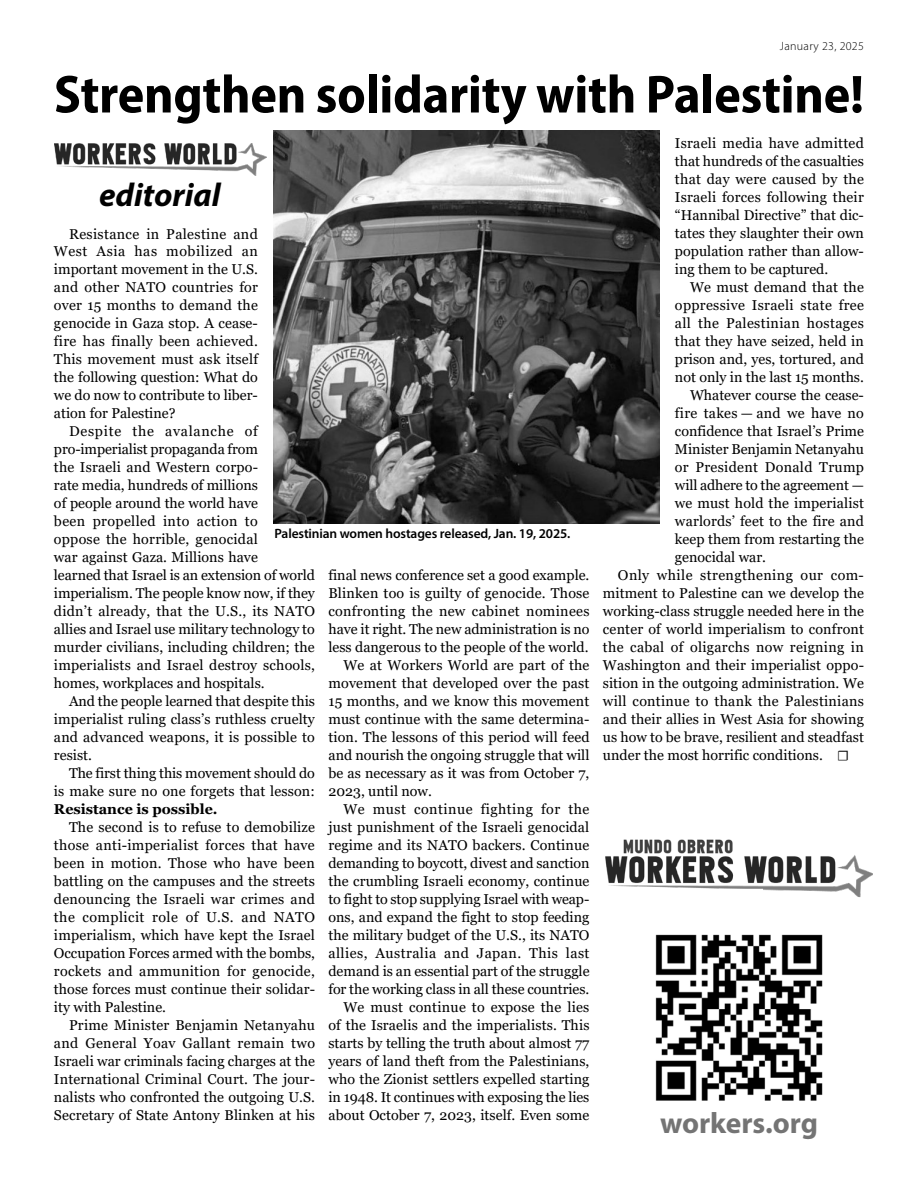
<style>
.page{position:relative;width:918px;height:1188px;background:#fff}
.page>*{position:absolute;margin:0;border:0;box-sizing:border-box;transform-origin:0 0}
.t1{font:700 semi-condensed 54px "Myriad Pro";letter-spacing:-.005em;color:#000}
.t2{font:italic 700 33px "Myriad Pro";color:#000}
.t3{font:700 29.55px "Myriad Pro";color:#747474}
.t4{font:14.25px/18px "Georgia";letter-spacing:.005em;color:#000;text-align:justify}
.t5{font:14.25px "Georgia";letter-spacing:.03em;color:#000}
.t6{font:14.25px "Georgia";letter-spacing:.025em;color:#000}
.t7{font:700 14.25px "Georgia";color:#000}
.t8{font:600 13.5px "Myriad Pro";letter-spacing:-.01em;color:#000}
.t9{font:300 12px "Myriad Pro";letter-spacing:.025em;color:#000}
.s1{font-family:"Minion Pro"}
</style>
<div class="page">
<img style="left:605px;top:839px;width:268px;height:58px">
<img style="left:655px;top:934px;width:168px;height:167px">
<img style="left:273px;top:130px;width:387px;height:394px">
<img style="left:54px;top:143px;width:213px;height:33px">
<p class="t9" style="left:780px;top:38px;width:86px">January 23, 2025</p>
<h1 class="t1" style="left:54px;top:60px;width:811px">Strengthen solidarity with Palestine!</h1>
<h2 class="t2" style="left:99px;top:173px;width:123px">editorial</h2>
<p class="t4" style="left:54px;top:225px;width:206px;text-indent:15px">Resistance in Palestine and West Asia has mobilized an important movement in the U.S. and other NATO countries for over 15 months to demand the genocide in Gaza stop. A cease&shy;fire has finally been achieved.<br>This movement must ask itself the following question: What do we do now to contribute to liber&shy;ation for Palestine?</p>
<p class="t4" style="left:54px;top:423px;width:263px;text-align:left;text-indent:15px">Despite the avalanche of pro-imperialist propaganda from<br>the Israeli and Western corpo-<br>rate media, hundreds of millions<br>of people around the world have<br>been propelled into action to<br>oppose the horrible, genocidal<br>war against Gaza. Millions have<br>learned that Israel is an extension of world imperialism. The people know now, if they didn’t already, that the U.S., its NATO allies and Israel use military technology to murder civilians, including children; the imperialists and Israel destroy schools, homes, workplaces and hospitals.</p>
<p class="t4" style="left:54px;top:693px;width:263px;text-indent:15px">And the people learned that despite this imperialist ruling class’s ruthless cruelty and advanced weapons, it is possible to resist.</p>
<p class="t4" style="left:54px;top:765px;width:263px;text-align:right">The first thing this movement should do<br>is make sure no one forgets that lesson:</p>
<p class="t7" style="left:54px;top:800px;width:165px">Resistance is possible.</p>
<p class="t4" style="left:54px;top:819px;width:263px;text-indent:15px">The second is to refuse to demobilize those anti-imperialist forces that have been in motion. Those who have been battling on the campuses and the streets denouncing the Israeli war crimes and the complicit role of U.S. and NATO imperialism, which have kept the Israel Occupation Forces armed with the bombs, rockets and ammunition for genocide, those forces must continue their solidar&shy;ity with Palestine.</p>
<p class="t4" style="left:54px;top:1017px;width:263px;text-indent:15px">Prime Minister Benjamin Netanyahu and General Yoav Gallant remain two Israeli war criminals facing charges at the International Criminal Court. The jour&shy;nalists who confronted the outgoing U.S.<br>Secretary of State Antony Blinken at his</p>
<p class="t8" style="left:274px;top:525px;width:297px">Palestinian women hostages released, Jan. 19, 2025.</p>
<p class="t4" style="left:328px;top:567px;width:262px">final news conference set a good example.</p>
<p class="t4" style="left:328px;top:585px;width:262px">Blinken too is guilty of genocide. Those</p>
<p class="t4" style="left:328px;top:603px;width:263px">confronting the new cabinet nominees</p>
<p class="t4" style="left:328px;top:621px;width:263px">have it right. The new administration is no</p>
<p class="t4" style="left:328px;top:639px;width:262px">less dangerous to the people of the world.</p>
<p class="t4" style="left:343px;top:657px;width:248px">We at Workers World are part of the</p>
<p class="t4" style="left:328px;top:675px;width:262px">movement that developed over the past</p>
<p class="t4" style="left:328px;top:693px;width:262px">15 months, and we know this movement</p>
<p class="t4" style="left:328px;top:711px;width:263px">must continue with the same determina-</p>
<p class="t4" style="left:328px;top:729px;width:263px">tion. The lessons of this period will feed</p>
<p class="t4" style="left:328px;top:747px;width:262px">and nourish the ongoing struggle that will</p>
<p class="t4" style="left:328px;top:765px;width:262px">be as necessary as it was from October 7,</p>
<p class="t4" style="left:328px;top:783px;width:105px">2023, until now.</p>
<p class="t5" style="left:343px;top:801px;width:247px">We must continue fighting for the</p>
<p class="t4" style="left:328px;top:819px;width:262px">just punishment of the Israeli genocidal</p>
<p class="t4" style="left:328px;top:837px;width:262px">regime and its NATO backers. Continue</p>
<p class="t4" style="left:328px;top:855px;width:263px">demanding to boycott, divest and sanction</p>
<p class="t4" style="left:328px;top:873px;width:263px">the crumbling Israeli economy, continue</p>
<p class="t4" style="left:328px;top:891px;width:263px">to fight to stop supplying Israel with weap-</p>
<p class="t4" style="left:328px;top:909px;width:262px">ons, and expand the fight to stop feeding</p>
<p class="t4" style="left:328px;top:927px;width:262px">the military budget of the U.S., its NATO</p>
<p class="t5" style="left:328px;top:945px;width:263px">allies, Australia and Japan. This last</p>
<p class="t4" style="left:328px;top:963px;width:263px">demand is an essential part of the struggle</p>
<p class="t4" style="left:328px;top:981px;width:262px">for the working class in all these countries.</p>
<p class="t4" style="left:343px;top:999px;width:247px">We must continue to expose the lies</p>
<p class="t4" style="left:328px;top:1017px;width:263px">of the Israelis and the imperialists. This</p>
<p class="t4" style="left:328px;top:1035px;width:262px">starts by telling the truth about almost 77</p>
<p class="t4" style="left:328px;top:1053px;width:262px">years of land theft from the Palestinians,</p>
<p class="t4" style="left:328px;top:1071px;width:262px">who the Zionist settlers expelled starting</p>
<p class="t4" style="left:328px;top:1089px;width:262px">in 1948. It continues with exposing the lies</p>
<p class="t4" style="left:328px;top:1107px;width:262px">about October 7, 2023, itself. Even some</p>
<p class="t4" style="left:675px;top:135px;width:190px">Israeli media have admitted that hundreds of the casualties that day were caused by the Israeli forces following their “Hannibal Directive” that dic&shy;tates they slaughter their own population rather than allow&shy;ing them to be captured.</p>
<p class="t4" style="left:690px;top:279px;width:176px">We must demand that the</p>
<p class="t6" style="left:675px;top:297px;width:190px">oppressive Israeli state free</p>
<p class="t6" style="left:675px;top:315px;width:190px">all the Palestinian hostages</p>
<p class="t4" style="left:675px;top:333px;width:190px">that they have seized, held in</p>
<p class="t4" style="left:675px;top:351px;width:191px">prison and, yes, tortured, and</p>
<p class="t4" style="left:675px;top:369px;width:191px">not only in the last 15 months.</p>
<p class="t4" style="left:690px;top:387px;width:175px">Whatever course the cease-</p>
<p class="t4" style="left:675px;top:405px;width:190px">fire takes — and we have no</p>
<p class="t4" style="left:675px;top:423px;width:191px">confidence that Israel’s Prime</p>
<p class="t4" style="left:675px;top:441px;width:191px">Minister Benjamin Netanyahu</p>
<p class="t4" style="left:675px;top:459px;width:191px">or President Donald Trump</p>
<p class="t4" style="left:675px;top:477px;width:190px">will adhere to the agreement —</p>
<p class="t4" style="left:675px;top:495px;width:190px">we must hold the imperialist</p>
<p class="t4" style="left:675px;top:513px;width:191px">warlords’ feet to the fire and</p>
<p class="t4" style="left:675px;top:531px;width:190px">keep them from restarting the</p>
<p class="t4" style="left:675px;top:549px;width:93px">genocidal war.</p>
<p class="t5" style="left:618px;top:567px;width:247px">Only while strengthening our com-</p>
<p class="t4" style="left:603px;top:585px;width:262px">mitment to Palestine can we develop the</p>
<p class="t4" style="left:603px;top:603px;width:262px">working-class struggle needed here in the</p>
<p class="t4" style="left:603px;top:621px;width:263px">center of world imperialism to confront</p>
<p class="t4" style="left:603px;top:639px;width:262px">the cabal of oligarchs now reigning in</p>
<p class="t4" style="left:603px;top:657px;width:263px">Washington and their imperialist oppo-</p>
<p class="t4" style="left:603px;top:675px;width:263px">sition in the outgoing administration. We</p>
<p class="t4" style="left:603px;top:693px;width:263px">will continue to thank the Palestinians</p>
<p class="t4" style="left:603px;top:711px;width:262px">and their allies in West Asia for showing</p>
<p class="t4" style="left:603px;top:729px;width:262px">us how to be brave, resilient and steadfast</p>
<p class="t4" style="left:603px;top:747px;width:248px">under the most horrific conditions. <span class="s1">☐</span></p>
<h3 class="t3" style="left:660px;top:1103px;width:160px">workers.org</h3>
</div>
